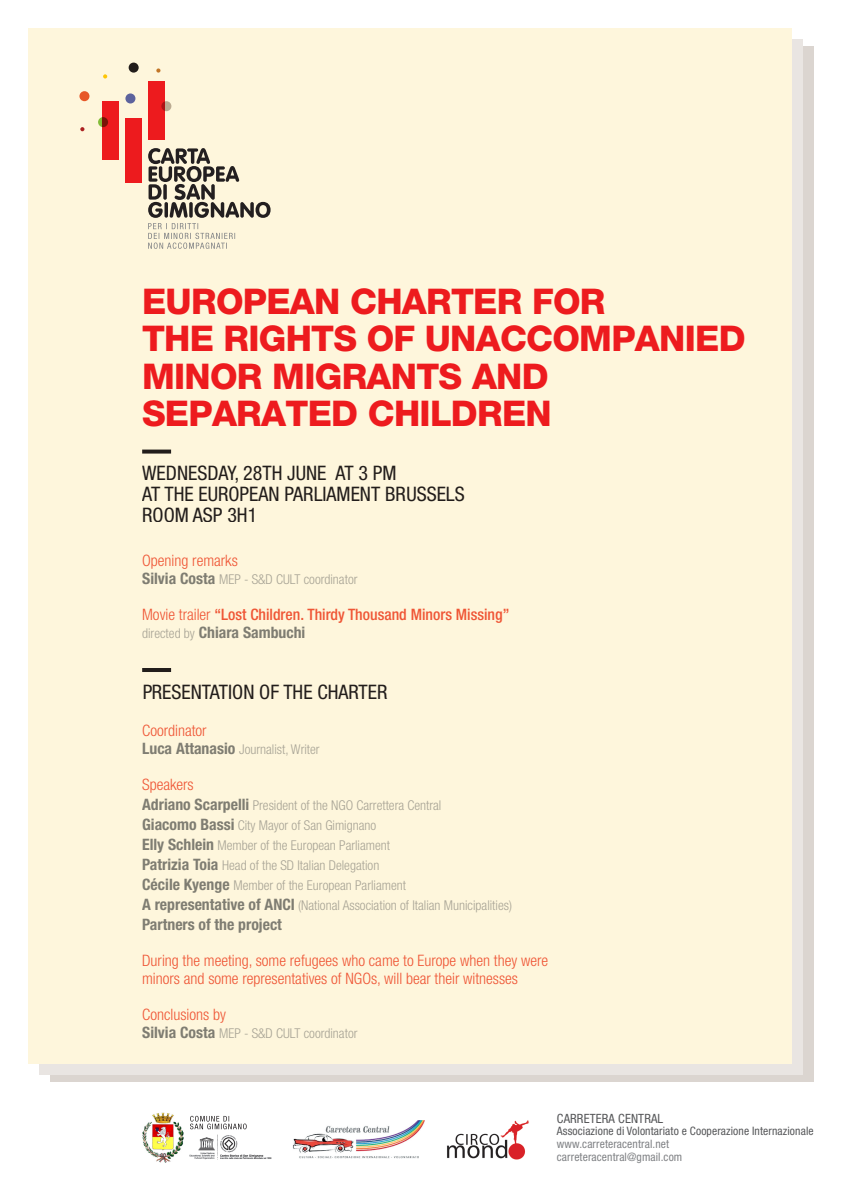
<style>
.page{position:relative;width:842px;height:1191px;background:#fff}
.page>*{position:absolute;margin:0;border:0;box-sizing:border-box;transform-origin:0 0}
.t1{font:800 35.4px/37.4px "Helvetica Neue";letter-spacing:-.02em;color:#ee1d23}
.t2{font:condensed 20px/21px "Helvetica Neue";color:#231f20}
.t3{font:300 condensed 15.8px/18px "Helvetica Neue";color:#f0593e}
.t4{font:500 condensed 15.8px/18px "Helvetica Neue";color:#f0593e}
.t5{font:700 condensed 15.8px "Helvetica Neue";color:#808285}
.t6{font:300 condensed 13.5px/20px "Helvetica Neue";color:#a8a9ad}
.t7{font:condensed 12.8px "Helvetica Neue";letter-spacing:.01em;color:#57585a}
.t8{font:condensed 11.6px "Helvetica Neue";letter-spacing:.01em;color:#57585a}
.t9{font:condensed 11.6px "Helvetica Neue";letter-spacing:.01em;color:#808285}
.s1{font-weight:700;font-size:15.8px;color:#808285}
.s2{font-weight:300}
.s3{font-weight:300;font-size:13.5px;color:#a8a9ad}
.s4{font-weight:700;color:#808285}
</style>
<div class="page">
<div style="left:50px;top:47px;width:764px;height:1034px;background:#dbd5d0"></div>
<div style="left:39px;top:39px;width:764px;height:1035px;background:#e9e5e2"></div>
<div style="left:28px;top:28px;width:764px;height:1035px;background:#fef6dc"></div>
<svg style="left:148px;top:148px;width:123px;height:101px"></svg>
<div style="left:103px;top:101px;width:16px;height:59px;background:#ee1d23"></div>
<div style="left:125px;top:118px;width:17px;height:65px;background:#ee1d23"></div>
<div style="left:148px;top:81px;width:17px;height:58px;background:#ee1d23"></div>
<svg style="left:80px;top:127px;width:4px;height:4px"></svg>
<svg style="left:103px;top:74px;width:4px;height:4px"></svg>
<div style="left:129px;top:63px;width:10px;height:10px;background:#231f20;border-radius:50%"></div>
<svg style="left:125px;top:93px;width:10px;height:10px"></svg>
<svg style="left:79px;top:91px;width:10px;height:10px"></svg>
<svg style="left:161px;top:101px;width:10px;height:10px"></svg>
<svg style="left:98px;top:117px;width:10px;height:10px"></svg>
<svg style="left:156px;top:68px;width:4px;height:5px"></svg>
<img style="left:293px;top:1120px;width:132px;height:39px">
<img style="left:142px;top:1112px;width:41px;height:50px">
<svg style="left:190px;top:1115px;width:57px;height:14px"></svg>
<img style="left:190px;top:1134px;width:81px;height:25px">
<hr style="left:142px;top:668px;width:29px;height:4px;background:#231f20">
<svg style="left:142px;top:449px;width:29px;height:4px"></svg>
<img style="left:447px;top:1120px;width:82px;height:40px">
<h1 class="t1" style="left:142px;top:282px;width:605px">EUROPEAN CHARTER FOR<br>THE RIGHTS OF UNACCOMPANIED<br>MINOR MIGRANTS AND<br>SEPARATED CHILDREN</h1>
<h2 class="t2" style="left:142px;top:462px;width:324px">WEDNESDAY, 28TH JUNE AT 3 PM<br>AT THE EUROPEAN PARLIAMENT BRUSSELS<br>ROOM ASP 3H1</h2>
<p class="t3" style="left:142px;top:551px;width:97px">Opening remarks</p>
<p class="t6" style="left:142px;top:569px;width:217px"><span class="s1">Silvia Costa</span> MEP - S&amp;D CULT coordinator</p>
<p class="t4" style="left:142px;top:605px;width:369px"><span class="s2">Movie trailer</span> “Lost Children. Thirdy Thousand Minors Missing” <span class="s3">directed by</span> <span class="s4">Chiara Sambuchi</span></p>
<h2 class="t2" style="left:142px;top:681px;width:247px">PRESENTATION OF THE CHARTER</h2>
<p class="t3" style="left:142px;top:721px;width:66px">Coordinator</p>
<p class="t6" style="left:142px;top:739px;width:179px"><span class="s1">Luca Attanasio</span> Journalist, Writer</p>
<p class="t3" style="left:142px;top:775px;width:53px">Speakers</p>
<p class="t6" style="left:142px;top:795px;width:371px"><span class="s1">Adriano Scarpelli</span> President of the NGO Carrettera Central<br><span class="s1">Giacomo Bassi</span> City Mayor of San Gimignano<br><span class="s1">Elly Schlein</span> Member of the European Parliament<br><span class="s1">Patrizia Toia</span> Head of the SD Italian Delegation<br><span class="s1">Cécile Kyenge</span> Member of the European Parliament<br><span class="s1">A representative of ANCI</span> (National Association of Italian Municipalities)</p>
<p class="t5" style="left:142px;top:915px;width:141px">Partners of the project</p>
<p class="t3" style="left:142px;top:951px;width:407px">During the meeting, some refugees who came to Europe when they were minors and some representatives of NGOs, will bear their witnesses</p>
<p class="t3" style="left:142px;top:1005px;width:85px">Conclusions by</p>
<p class="t6" style="left:142px;top:1023px;width:217px"><span class="s1">Silvia Costa</span> MEP - S&amp;D CULT coordinator</p>
<p class="t7" style="left:557px;top:1110px;width:108px">CARRETERA CENTRAL</p>
<p class="t8" style="left:557px;top:1124px;width:258px">Associazione di Volontariato e Cooperazione Internazionale</p>
<p class="t9" style="left:557px;top:1137px;width:114px">www.carreteracentral.net</p>
<p class="t9" style="left:557px;top:1150px;width:127px">carreteracentral@gmail.com</p>
</div>
